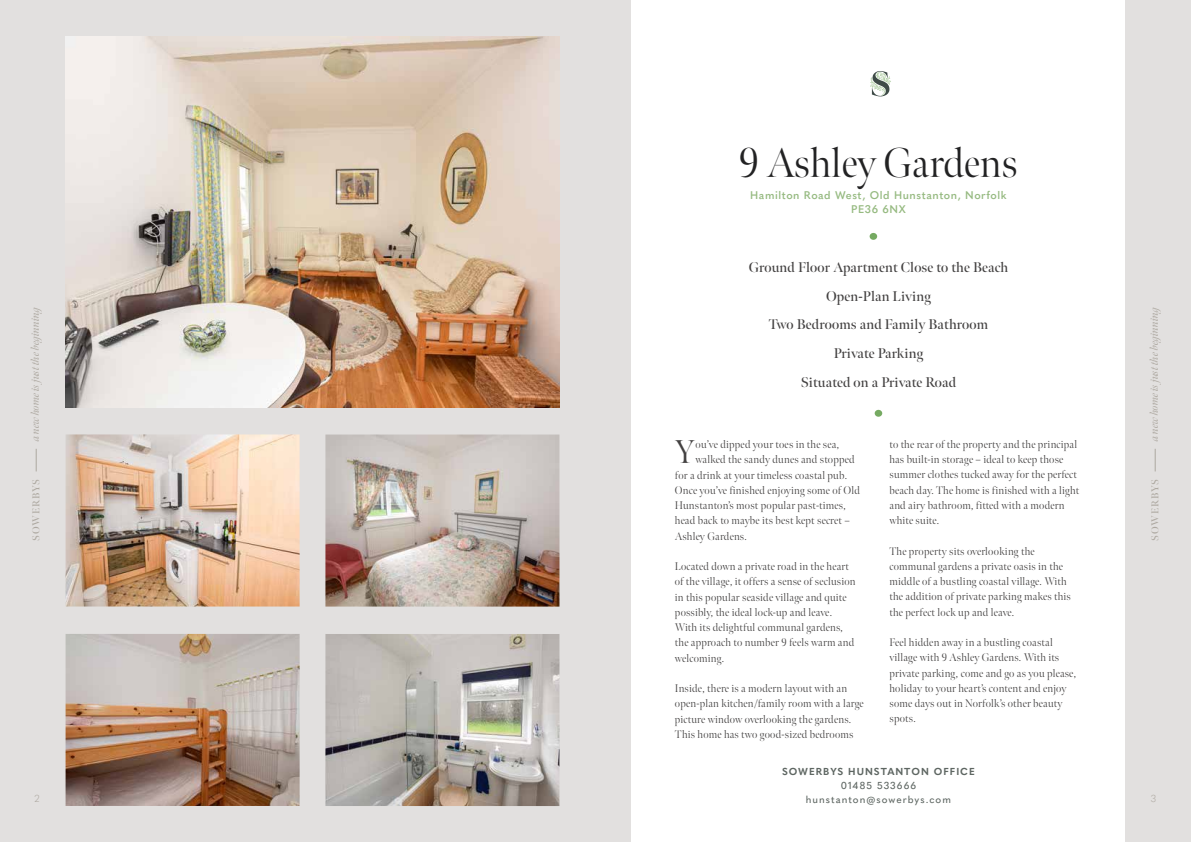
<style>
.page{position:relative;width:1191px;height:842px;background:#fff}
.page>*{position:absolute;margin:0;border:0;box-sizing:border-box;transform-origin:0 0}
.t1{font:300 41.5px "Meno Banner";color:#222223}
.t2{font:300 32.9px "Meno Banner";color:#434141}
.t3{font:600 14px/28.8px "Meno Banner";letter-spacing:.01em;color:#434141;text-align:center}
.t4{font:300 11px/15.2px "Meno Banner";letter-spacing:.02em;color:#434141}
.t5{font:italic 11px "Meno Banner";letter-spacing:-.01em;color:#ada8a0}
.t6{font:600 11px/14px "Quasimoda";letter-spacing:.05em;color:#96ba81;text-align:center}
.t7{font:500 10px/14px "Quasimoda";letter-spacing:.1em;color:#5e6662;text-align:center}
.t8{font:700 10px "Quasimoda";letter-spacing:.1em;color:#5e6662}
.t9{font:600 10px "Meno Banner";letter-spacing:.08em;color:#ada8a0}
.t10{font:300 10px "Quasimoda";color:#ada8a0}
</style>
<div class="page">
<div style="left:0;top:0;width:595px;height:842px;background:#e2e0df"></div>
<div style="left:595px;top:0;width:596px;height:842px;background:#e2e0df"></div>
<svg style="left:36px;top:449px;width:1px;height:22px"></svg>
<svg style="left:1155px;top:449px;width:1px;height:22px"></svg>
<div style="left:631px;top:0;width:494px;height:842px;background:#fff"></div>
<svg style="left:870px;top:71px;width:21px;height:25px"></svg>
<div style="left:869px;top:233px;width:8px;height:7px;background:#76aa62;border-radius:50%"></div>
<div style="left:874px;top:410px;width:8px;height:7px;background:#76aa62;border-radius:50%"></div>
<img style="left:66px;top:36px;width:493px;height:371px">
<img style="left:325px;top:434px;width:234px;height:173px">
<img style="left:325px;top:634px;width:234px;height:172px">
<img style="left:66px;top:434px;width:234px;height:172px">
<img style="left:66px;top:634px;width:234px;height:172px">
<h1 class="t1" style="left:739px;top:138px;width:280px">9 Ashley Gardens</h1>
<p class="t6" style="left:750px;top:187px;width:258px">Hamilton Road West, Old Hunstanton, Norfolk<br>PE36 6NX</p>
<p class="t3" style="left:748px;top:253px;width:261px">Ground Floor Apartment Close to the Beach<br>Open-Plan Living<br>Two Bedrooms and Family Bathroom<br>Private Parking<br>Situated on a Private Road</p>
<p class="t5" style="left:29px;top:441px;width:138px;rotate:-90deg">a new home is just the beginning</p>
<p class="t5" style="left:1147px;top:441px;width:138px;rotate:-90deg">a new home is just the beginning</p>
<h2 class="t2" style="left:675px;top:432px;width:21px">Y</h2>
<p class="t4" style="left:695px;top:437px;width:145px">ou’ve dipped your toes in the sea,</p>
<p class="t4" style="left:889px;top:437px;width:191px">to the rear of the property and the principal has built-in storage – ideal to keep those summer clothes tucked away for the perfect beach day. The home is finished with a light and airy bathroom, fitted with a modern white suite.</p>
<p class="t4" style="left:889px;top:543px;width:183px">The property sits overlooking the communal gardens a private oasis in the middle of a bustling coastal village. With the addition of private parking makes this the perfect lock up and leave.</p>
<p class="t4" style="left:889px;top:635px;width:188px">Feel hidden away in a bustling coastal village with 9 Ashley Gardens. With its private parking, come and go as you please, holiday to your heart’s content and enjoy some days out in Norfolk’s other beauty spots.</p>
<p class="t4" style="left:695px;top:452px;width:161px">walked the sandy dunes and stopped</p>
<p class="t4" style="left:675px;top:467px;width:174px">for a drink at your timeless coastal pub.</p>
<p class="t4" style="left:675px;top:483px;width:186px">Once you’ve finished enjoying some of Old</p>
<p class="t4" style="left:675px;top:498px;width:172px">Hunstanton’s most popular past-times,</p>
<p class="t4" style="left:675px;top:513px;width:176px">head back to maybe its best kept secret –</p>
<p class="t4" style="left:675px;top:528px;width:73px">Ashley Gardens.</p>
<p class="t4" style="left:675px;top:559px;width:182px">Located down a private road in the heart of the village, it offers a sense of seclusion in this popular seaside village and quite possibly, the ideal lock-up and leave.<br>With its delightful communal gardens, the approach to number 9 feels warm and welcoming.</p>
<p class="t4" style="left:675px;top:681px;width:190px">Inside, there is a modern layout with an open-plan kitchen/family room with a large picture window overlooking the gardens.<br>This home has two good-sized bedrooms</p>
<p class="t9" style="left:30px;top:541px;width:63px;rotate:-90deg">SOWERBYS</p>
<p class="t9" style="left:1149px;top:541px;width:63px;rotate:-90deg">SOWERBYS</p>
<p class="t8" style="left:782px;top:764px;width:194px">SOWERBYS HUNSTANTON OFFICE</p>
<p class="t7" style="left:806px;top:778px;width:147px">01485 533666 hunstanton@sowerbys.com</p>
<p class="t10" style="left:35px;top:791px;width:7px">2</p>
<p class="t10" style="left:1150px;top:791px;width:7px">3</p>
</div>
